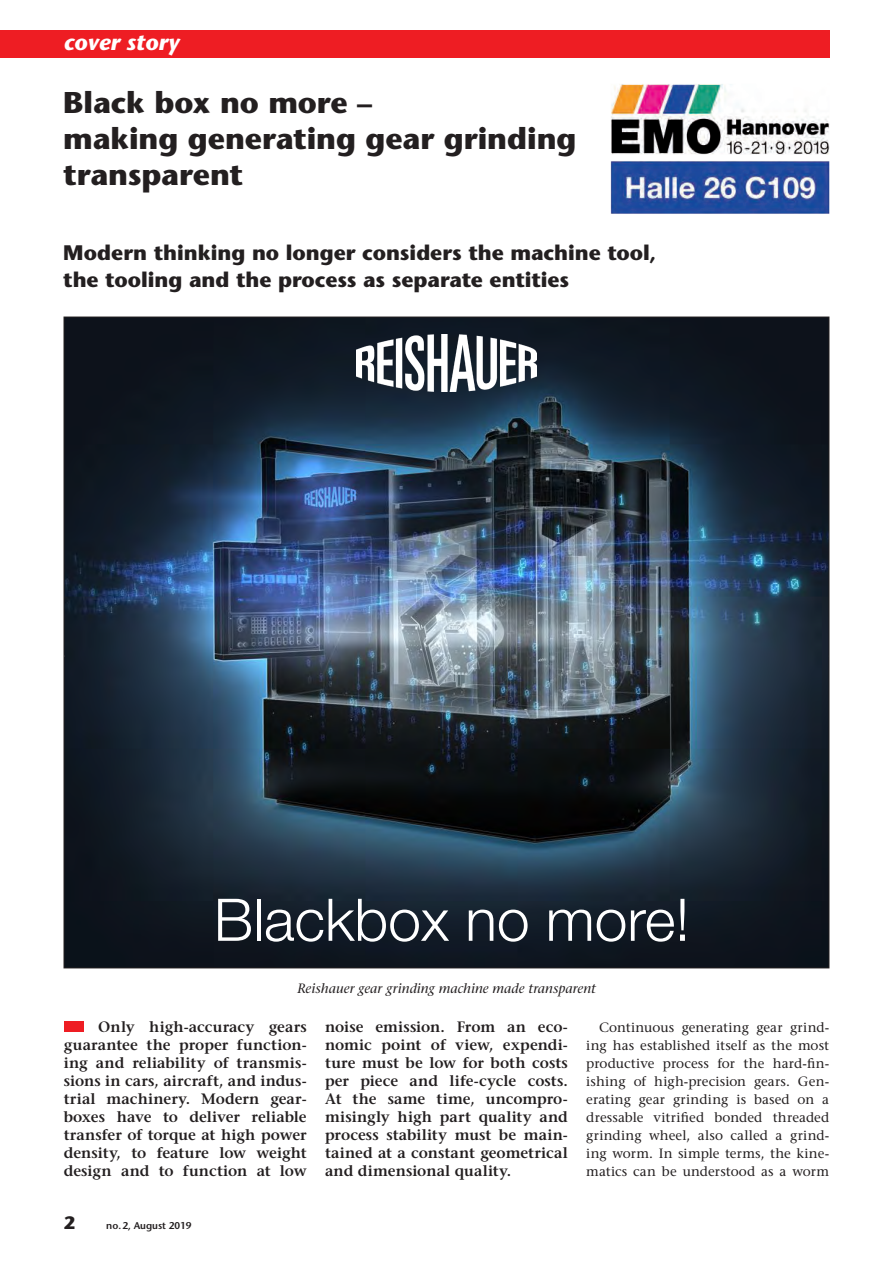
<style>
.page{position:relative;width:893px;height:1263px;background:#fff}
.page>*{position:absolute;margin:0;border:0;box-sizing:border-box;transform-origin:0 0}
.t1{font:300 58.8px "Helvetica Neue LT Std";color:#fff}
.t2{font:700 30px/36px "Stone Sans";color:#231f20}
.t3{font:italic 700 22.5px "Stone Sans";color:#fff}
.t4{font:700 21px/27px "Stone Sans";color:#231f20}
.t5{font:700 18px "Stone Sans";color:#231f20}
.t6{font:600 15px/18px "Stone Serif";color:#231f20;text-align:justify}
.t7{font:13.5px/18px "Stone Serif";letter-spacing:.01em;color:#231f20;text-align:justify}
.t8{font:italic 13.5px "Stone Serif";letter-spacing:.005em;color:#231f20}
.t9{font:600 9.9px "Stone Sans";color:#231f20}
.t10{font:7.2px "Minion Pro";color:#000}
</style>
<div class="page">
<div style="left:0;top:30px;width:829px;height:27px;background:#ee1d23"></div>
<div style="left:64px;top:1022px;width:20px;height:10px;background:#ee1d23"></div>
<img style="left:610px;top:84px;width:220px;height:130px">
<img style="left:66px;top:319px;width:761px;height:647px">
<img style="left:356px;top:335px;width:181px;height:56px">
<svg style="left:829px;top:649px;width:1px;height:14px"></svg>
<h3 class="t3" style="left:64px;top:28px;width:117px">cover story</h3>
<h2 class="t2" style="left:63px;top:84px;width:515px">Black box no more –<br>making generating gear grinding transparent</h2>
<h3 class="t4" style="left:63px;top:239px;width:595px">Modern thinking no longer considers the machine tool, the tooling and the process as separate entities</h3>
<h1 class="t1" style="left:214px;top:884px;width:477px">Blackbox no more!</h1>
<p class="t8" style="left:297px;top:980px;width:300px">Reishauer gear grinding machine made transparent</p>
<p class="t6" style="left:64px;top:1018px;width:244px;text-indent:34px">Only high-accuracy gears guarantee the proper function&shy;ing and reliability of transmis&shy;sions in cars, aircraft, and indus&shy;trial machinery. Modern gear&shy;boxes have to deliver reliable transfer of torque at high power density, to feature low weight design and to function at low</p>
<p class="t6" style="left:325px;top:1018px;width:244px">noise emission. From an eco&shy;nomic point of view, expendi&shy;ture must be low for both costs per piece and life-cycle costs.<br>At the same time, uncompro&shy;misingly high part quality and process stability must be main&shy;tained at a constant geometrical and dimensional quality.</p>
<p class="t7" style="left:586px;top:1018px;width:244px;text-indent:13px">Continuous generating gear grind&shy;ing has established itself as the most productive process for the hard-fin&shy;ishing of high-precision gears. Gen&shy;erating gear grinding is based on a dressable vitrified bonded threaded grinding wheel, also called a grind&shy;ing worm. In simple terms, the kine&shy;matics can be understood as a worm</p>
<p class="t10" style="left:85px;top:1020px;width:92px">HPT Titelseite 09-2019.indd 1</p>
<p class="t10" style="left:744px;top:1020px;width:61px">25.07.2019 09:56:58</p>
<p class="t5" style="left:64px;top:1211px;width:13px">2</p>
<p class="t9" style="left:106px;top:1219px;width:87px">no.2, August 2019</p>
</div>
